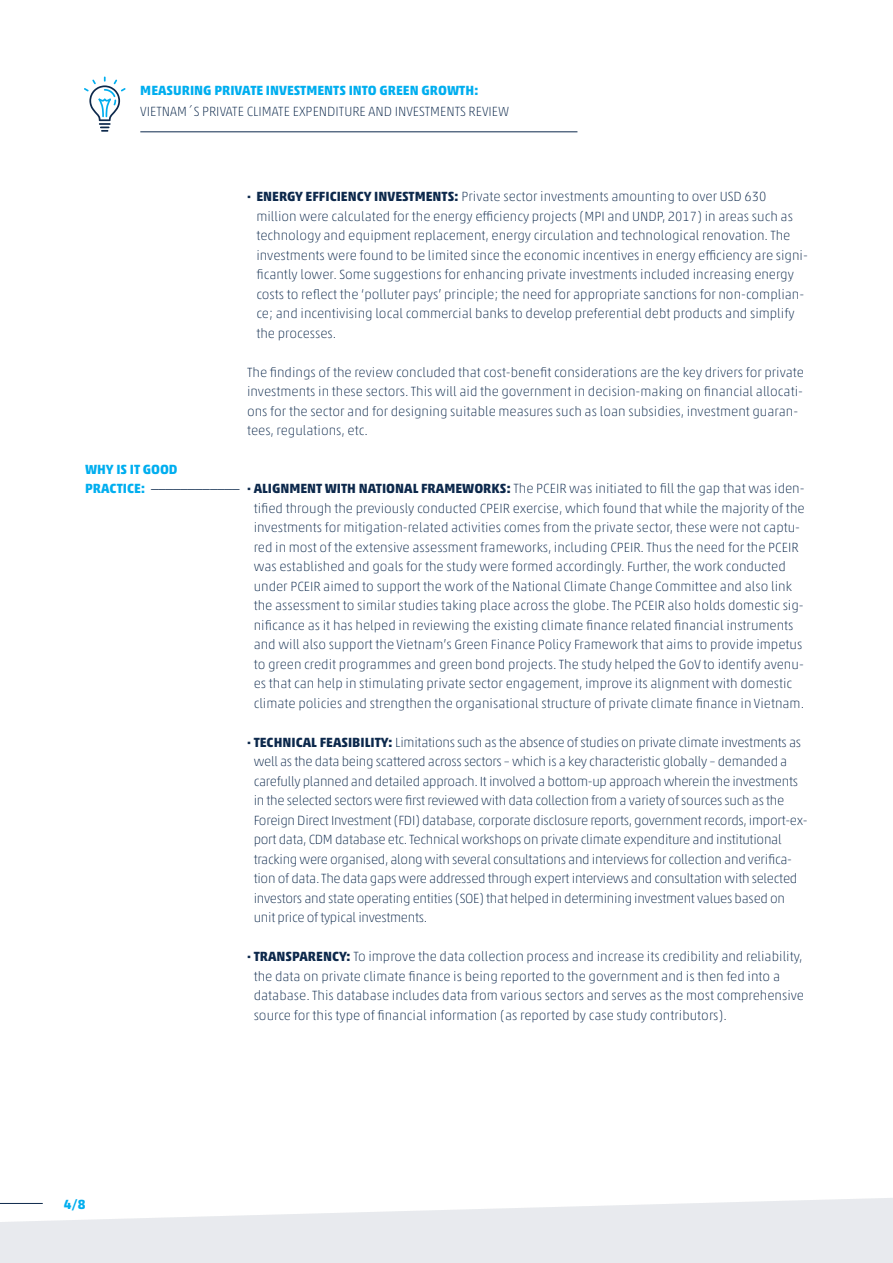
<style>
.page{position:relative;width:893px;height:1263px;background:#fff}
.page>*{position:absolute;margin:0;border:0;box-sizing:border-box;transform-origin:0 0}
.t1{font:100 13.5px/19.5px "Akko Std";color:#0d294c}
.t2{font:100 13.5px/19.5px "Akko Std";letter-spacing:-.02em;color:#0d294c}
.t3{font:700 13.5px "Akko Std";color:#00aeef}
.s1{font-weight:700}
.s2{font-weight:700;color:#00aeef}
.s3{font-family:"Akko Pro";font-weight:700}
</style>
<div class="page">
<svg style="left:84px;top:77px;width:42px;height:55px"></svg>
<hr style="left:140px;top:131px;width:437px;height:1px;background:#0d294c">
<svg style="left:0;top:1198px;width:893px;height:65px;fill:#e8eaee"></svg>
<p class="t3" style="left:140px;top:82px;width:340px">MEASURING PRIVATE INVESTMENTS INTO GREEN GROWTH:</p>
<p class="t1" style="left:140px;top:102px;width:370px">VIETNAM´S PRIVATE CLIMATE EXPENDITURE AND INVESTMENTS REVIEW</p>
<p class="t1" style="left:256px;top:187px;width:553px;text-indent:-9px"><span class="s1">· ENERGY EFFICIENCY INVESTMENTS:</span> Private sector investments amounting to over USD 630 million were calculated for the energy efficiency projects (MPI and UNDP, 2017) in areas such as technology and equipment replacement, energy circulation and technological renovation. The investments were found to be limited since the economic incentives in energy efficiency are signi&shy;ficantly lower. Some suggestions for enhancing private investments included increasing energy costs to reflect the ‘polluter pays’ principle; the need for appropriate sanctions for non-complian&shy;ce; and incentivising local commercial banks to develop preferential debt products and simplify the processes.</p>
<p class="t1" style="left:247px;top:362px;width:558px">The findings of the review concluded that cost-benefit considerations are the key drivers for private investments in these sectors. This will aid the government in decision-making on financial allocati&shy;ons for the sector and for designing suitable measures such as loan subsidies, investment guaran&shy;tees, regulations, etc.</p>
<p class="t3" style="left:85px;top:461px;width:94px">WHY IS IT GOOD</p>
<p class="t1" style="left:85px;top:479px;width:721px"><span class="s2">PRACTICE:</span> <sup>____________</sup> <span class="s3">· ALIGNMENT WITH NATIONAL FRAMEWORKS</span><span class="s1">:</span> The PCEIR was initiated to fill the gap that was iden-</p>
<p class="t1" style="left:254px;top:498px;width:552px">tified through the previously conducted CPEIR exercise, which found that while the majority of the</p>
<p class="t1" style="left:254px;top:518px;width:548px">investments for mitigation-related activities comes from the private sector, these were not captu-</p>
<p class="t1" style="left:254px;top:537px;width:546px">red in most of the extensive assessment frameworks, including CPEIR. Thus the need for the PCEIR</p>
<p class="t1" style="left:254px;top:557px;width:534px">was established and goals for the study were formed accordingly. Further, the work conducted</p>
<p class="t1" style="left:254px;top:576px;width:540px">under PCEIR aimed to support the work of the National Climate Change Committee and also link</p>
<p class="t1" style="left:254px;top:596px;width:552px">the assessment to similar studies taking place across the globe. The PCEIR also holds domestic sig-</p>
<p class="t1" style="left:254px;top:615px;width:541px">nificance as it has helped in reviewing the existing climate finance related financial instruments</p>
<p class="t1" style="left:254px;top:635px;width:550px">and will also support the Vietnam’s Green Finance Policy Framework that aims to provide impetus</p>
<p class="t1" style="left:254px;top:654px;width:552px">to green credit programmes and green bond projects. The study helped the GoV to identify avenu-</p>
<p class="t1" style="left:254px;top:674px;width:540px">es that can help in stimulating private sector engagement, improve its alignment with domestic</p>
<p class="t1" style="left:254px;top:693px;width:552px">climate policies and strengthen the organisational structure of private climate finance in Vietnam.</p>
<p class="t2" style="left:254px;top:732px;width:555px;text-indent:-7px"><span class="s3">·</span> <span class="s1">TECHNICAL FEASIBILITY:</span> Limitations such as the absence of studies on private climate investments as well as the data being scattered across sectors – which is a key characteristic globally – demanded a carefully planned and detailed approach. It involved a bottom-up approach wherein the investments in the selected sectors were first reviewed with data collection from a variety of sources such as the Foreign Direct Investment (FDI) database, corporate disclosure reports, government records, import-ex&shy;port data, CDM database etc. Technical workshops on private climate expenditure and institutional tracking were organised, along with several consultations and interviews for collection and verifica&shy;tion of data. The data gaps were addressed through expert interviews and consultation with selected investors and state operating entities (SOE) that helped in determining investment values based on unit price of typical investments.</p>
<p class="t1" style="left:254px;top:947px;width:552px;text-indent:-7px"><span class="s3">·</span> <span class="s1">TRANSPARENCY:</span> To improve the data collection process and increase its credibility and reliability, the data on private climate finance is being reported to the government and is then fed into a database. This database includes data from various sectors and serves as the most comprehensive source for this type of financial information (as reported by case study contributors).</p>
<p class="t3" style="left:64px;top:1195px;width:23px">4/8</p>
</div>
